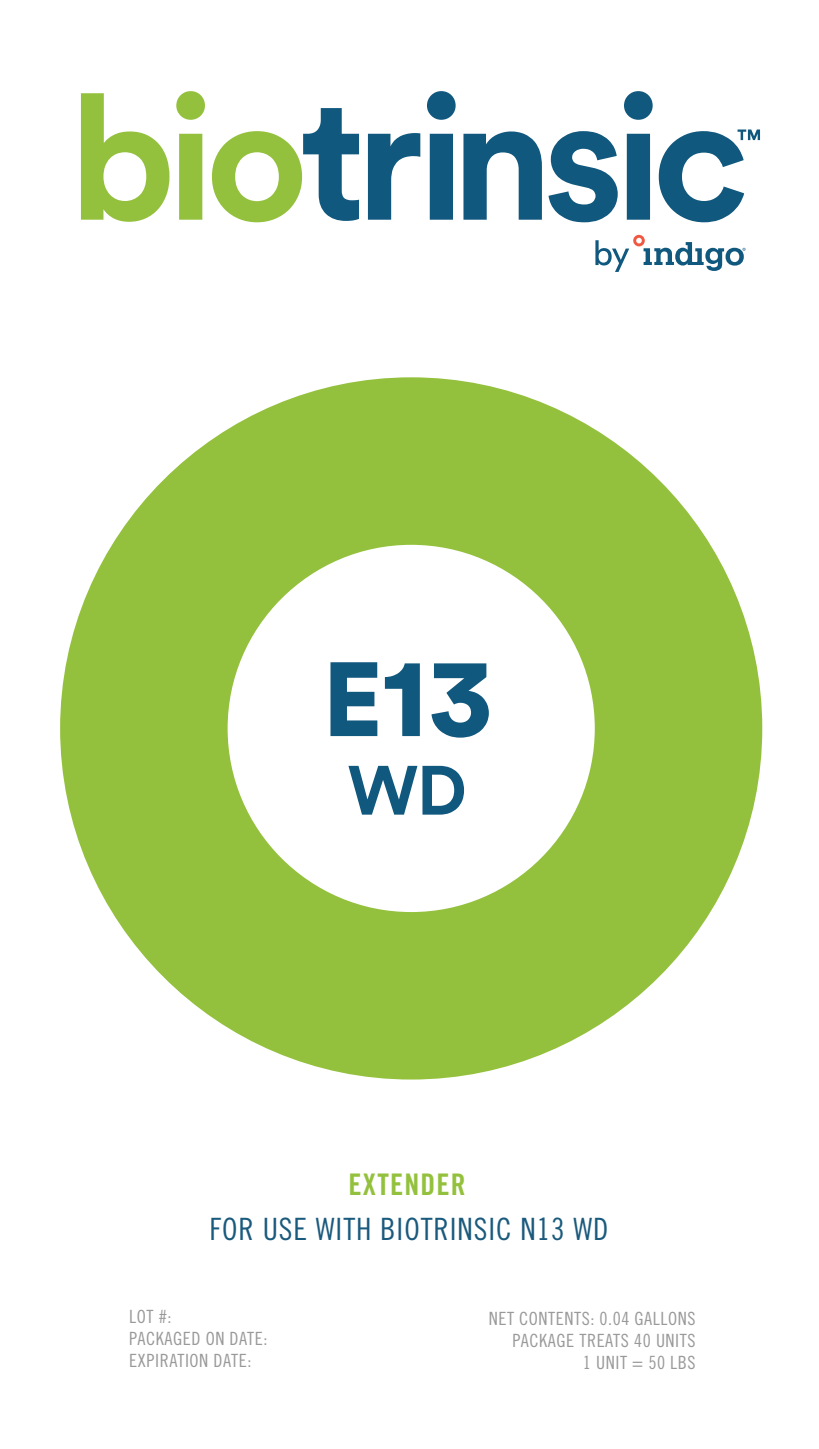
<style>
.page{position:relative;width:819px;height:1449px;background:#fff}
.page>*{position:absolute;margin:0;border:0;box-sizing:border-box;transform-origin:0 0}
.t1{font:900 112px "Circular";color:#10587e}
.t2{font:700 68.77px "Circular";color:#10587e}
.t3{font:30.8px "Trade Gothic Cond Eighteen";letter-spacing:.03em;color:#1a5a7d}
.t4{font:29.75px "Trade Gothic Bold Cond Twenty";letter-spacing:.04em;color:#94c13d}
.t5{font:18.2px/21.9px "Trade Gothic Cond Eighteen";letter-spacing:.03em;color:#999;text-align:right}
.s1{font-size:104.12px}
</style>
<div class="page">
<svg style="left:81px;top:93px;width:89px;height:129px"></svg>
<svg style="left:176px;top:91px;width:29px;height:129px"></svg>
<svg style="left:212px;top:108px;width:147px;height:114px"></svg>
<svg style="left:368px;top:133px;width:52px;height:87px"></svg>
<svg style="left:427px;top:91px;width:29px;height:129px"></svg>
<svg style="left:463px;top:131px;width:79px;height:89px"></svg>
<svg style="left:549px;top:131px;width:69px;height:91px"></svg>
<svg style="left:624px;top:91px;width:29px;height:129px"></svg>
<svg style="left:659px;top:130px;width:101px;height:92px"></svg>
<svg style="left:595px;top:234px;width:151px;height:38px"></svg>
<svg style="left:60px;top:377px;width:702px;height:703px;fill:#94c13d"></svg>
<h1 class="t1" style="left:322px;top:622px;width:171px"><span class="s1">E</span>13</h1>
<h2 class="t2" style="left:348px;top:746px;width:121px">WD</h2>
<h3 class="t4" style="left:349px;top:1167px;width:119px">EXTENDER</h3>
<h3 class="t3" style="left:209px;top:1211px;width:401px">FOR USE WITH BIOTRINSIC N13 WD</h3>
<p class="t5" style="left:129px;top:1305px;width:140px;text-align:left">LOT #:<br>PACKAGED ON DATE:<br>EXPIRATION DATE:</p>
<p class="t5" style="left:489px;top:1308px;width:208px">NET CONTENTS: 0.04 GALLONS<br>PACKAGE TREATS 40 UNITS<br>1 UNIT = 50 LBS</p>
</div>
